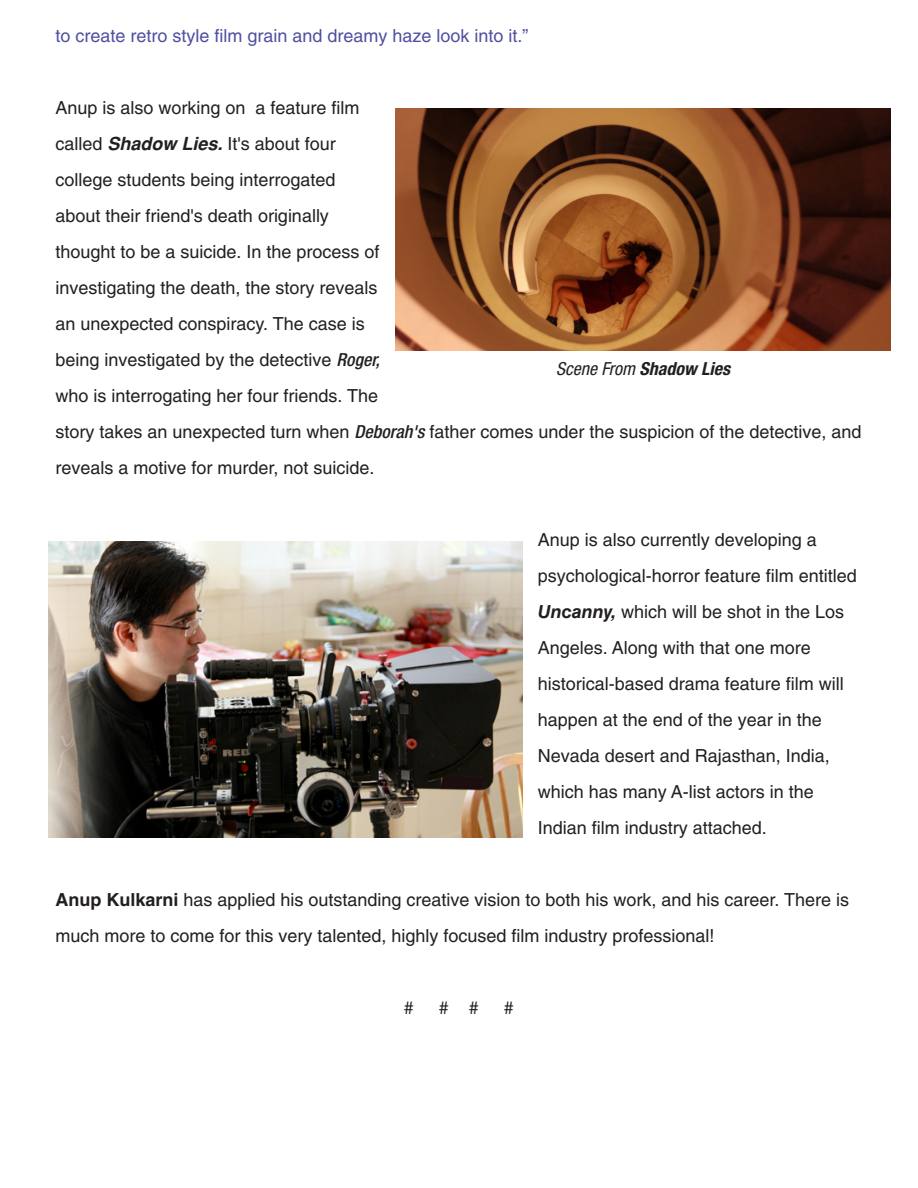
<style>
.page{position:relative;width:918px;height:1188px;background:#fff}
.page>*{position:absolute;margin:0;border:0;box-sizing:border-box;transform-origin:0 0}
.t1{font:18px/36px "Helvetica";color:#231f20}
.t2{font:18px "Helvetica";color:#504fa1}
.t3{font:italic 700 condensed 18px "Helvetica Neue";color:#231f20}
.s1{font-weight:700;font-style:italic}
.s2{font-family:"Helvetica Neue";font-weight:500;font-style:italic;font-stretch:condensed}
.s3{font-weight:400}
.s4{font-family:"Helvetica LT Std";font-weight:700;font-style:italic}
.s5{font-weight:700}
</style>
<div class="page">
<img style="left:49px;top:542px;width:473px;height:296px">
<img style="left:395px;top:108px;width:496px;height:243px">
<p class="t2" style="left:56px;top:29px;width:475px">to create retro style film grain and dreamy haze look into it.”</p>
<p class="t1" style="left:56px;top:91px;width:808px">Anup is also working on a feature film<br>called <span class="s1">Shadow Lies.</span> It's about four<br>college students being interrogated<br>about their friend's death originally<br>thought to be a suicide. In the process of<br>investigating the death, the story reveals<br>an unexpected conspiracy. The case is<br>being investigated by the detective <span class="s2">Roger,<br></span>who is interrogating her four friends. The<br>story takes an unexpected turn when <span class="s2">Deborah's</span> father comes under the suspicion of the detective, and reveals a motive for murder, not suicide.</p>
<p class="t3" style="left:556px;top:362px;width:176px"><span class="s3">Scene From</span> Shadow Lies</p>
<p class="t1" style="left:538px;top:523px;width:321px">Anup is also currently developing a psychological-horror feature film entitled <span class="s4">Uncanny,</span> which will be shot in the Los Angeles. Along with that one more historical-based drama feature film will happen at the end of the year in the Nevada desert and Rajasthan, India, which has many A-list actors in the Indian film industry attached.</p>
<p class="t1" style="left:56px;top:883px;width:795px"><span class="s5">Anup Kulkarni</span> has applied his outstanding creative vision to both his work, and his career. There is much more to come for this very talented, highly focused film industry professional!</p>
<p class="t1" style="left:404px;top:991px;width:12px">#</p>
<p class="t1" style="left:439px;top:991px;width:42px"># #</p>
<p class="t1" style="left:504px;top:991px;width:12px">#</p>
</div>
